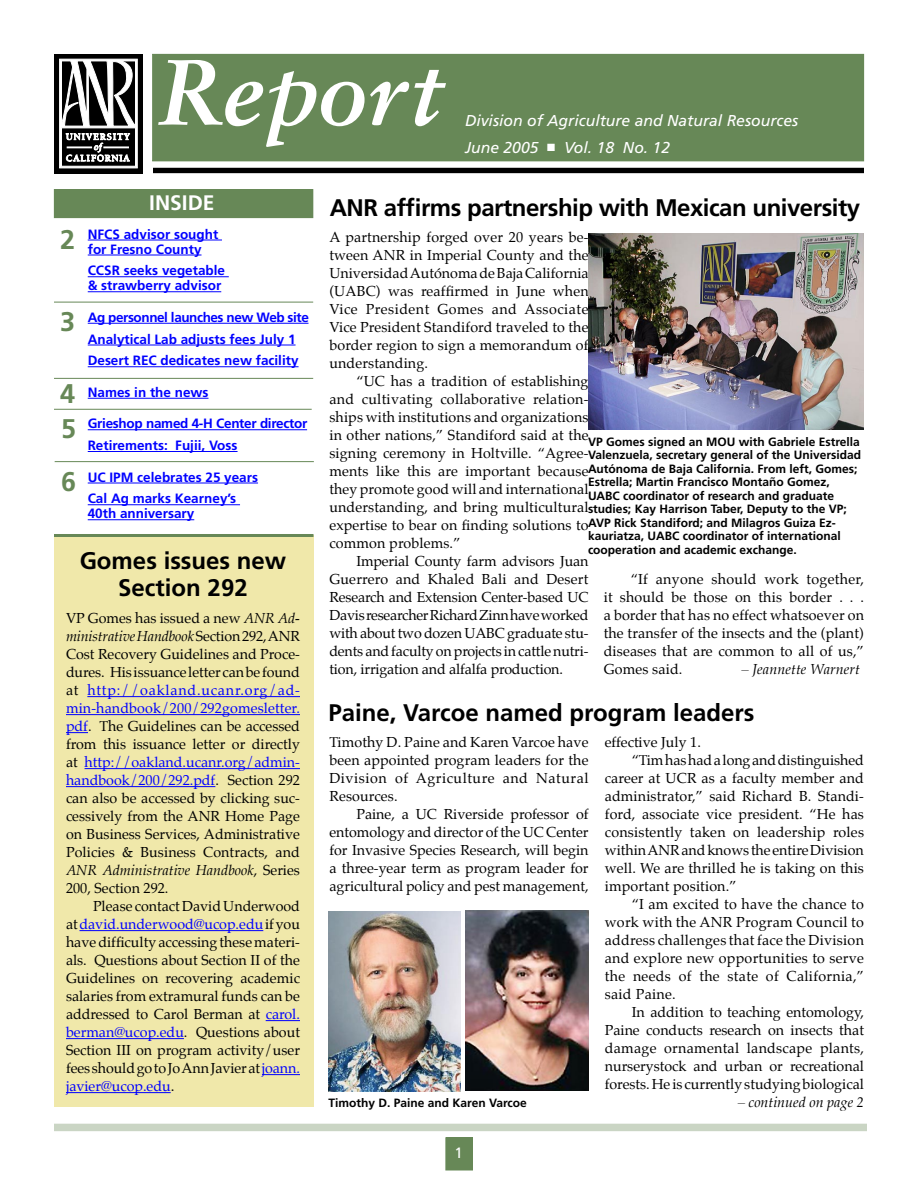
<style>
.page{position:relative;width:918px;height:1188px;background:#fff}
.page>*{position:absolute;margin:0;border:0;box-sizing:border-box;transform-origin:0 0}
.t1{font:93px "Sabon Bold Italic Os F";color:#fff}
.t2{font:700 27px "Frutiger";color:#678857}
.Hed16{font:700 24px/27px "Frutiger";color:#000;text-align:center}
.Hed16-2{font:700 24px "Frutiger";letter-spacing:-.02em;color:#000}
.t3{font:700 21px "Frutiger";color:#fff}
.t4{font:italic 15.75px "Frutiger";color:#fff}
.t5{font:15px "Frutiger";color:#fff}
.BodyTXT2{font:14.25px/18px "Palatino";color:#000;text-align:justify}
.BodyTXT1{font:14.25px/18px "Palatino";letter-spacing:.01em;color:#000;text-align:justify}
.BodyTXT2-2{font:italic 14.25px "Palatino";letter-spacing:.01em;color:#000}
.BodyTXT1-2{font:italic 14.25px "Palatino";color:#000}
.t6{font:700 13.5px/15px "Frutiger";color:#00f}
.t7{font:700 13.5px "Frutiger";letter-spacing:-.02em;color:#00f}
.t8{font:700 13.5px "Frutiger";letter-spacing:-.03em;color:#00f}
.t9{font:700 12px/13.5px "Frutiger";color:#000}
.s1{font-style:italic}
.s2{color:#00f}
.s3{font-size:15px}
</style>
<div class="page">
<div style="left:446px;top:1138px;width:26px;height:32px;background:#678857"></div>
<div style="left:446px;top:1137px;width:27px;height:33px;border:1px solid #678857"></div>
<div style="left:54px;top:1124px;width:813px;height:7px;background:#cad5c4"></div>
<div style="left:54px;top:536px;width:260px;height:571px;background:#f0e8aa"></div>
<div style="left:153px;top:54px;width:711px;height:107px;background:#678857"></div>
<svg style="left:54px;top:54px;width:89px;height:119px;background:#121212"></svg>
<svg style="left:59px;top:59px;width:78px;height:109px"></svg>
<div style="left:153px;top:168px;width:711px;height:5px;background:#000"></div>
<div style="left:54px;top:190px;width:259px;height:28px;background:#678857"></div>
<div style="left:54px;top:189px;width:259px;height:29px;border:1px solid #678857"></div>
<hr style="left:54px;top:302px;width:259px;height:1px;background:#678857">
<hr style="left:55px;top:461px;width:259px;height:1px;background:#678857">
<hr style="left:54px;top:378px;width:259px;height:1px;background:#678857">
<hr style="left:54px;top:409px;width:258px;height:1px;background:#678857">
<hr style="left:87px;top:696px;width:213px;height:1px;background:#00f">
<hr style="left:66px;top:714px;width:234px;height:1px;background:#00f">
<svg style="left:66px;top:732px;width:22px;height:1px"></svg>
<hr style="left:85px;top:768px;width:215px;height:1px;background:#00f">
<hr style="left:66px;top:786px;width:149px;height:1px;background:#00f">
<hr style="left:80px;top:930px;width:183px;height:1px;background:#00f">
<hr style="left:266px;top:1020px;width:34px;height:1px;background:#00f">
<hr style="left:66px;top:1038px;width:118px;height:1px;background:#00f">
<hr style="left:262px;top:1074px;width:38px;height:1px;background:#00f">
<hr style="left:66px;top:1092px;width:105px;height:1px;background:#00f">
<img style="left:465px;top:910px;width:123px;height:180px">
<img style="left:328px;top:911px;width:132px;height:180px">
<img style="left:588px;top:234px;width:276px;height:196px">
<hr style="left:88px;top:240px;width:134px;height:1px;background:#00f">
<hr style="left:88px;top:255px;width:114px;height:1px;background:#00f">
<hr style="left:88px;top:276px;width:141px;height:1px;background:#00f">
<hr style="left:88px;top:291px;width:133px;height:1px;background:#00f">
<hr style="left:88px;top:323px;width:221px;height:1px;background:#00f">
<hr style="left:88px;top:345px;width:208px;height:1px;background:#00f">
<hr style="left:88px;top:366px;width:211px;height:1px;background:#00f">
<hr style="left:88px;top:398px;width:121px;height:1px;background:#00f">
<hr style="left:88px;top:429px;width:219px;height:1px;background:#00f">
<hr style="left:88px;top:451px;width:150px;height:1px;background:#00f">
<hr style="left:88px;top:483px;width:170px;height:1px;background:#00f">
<hr style="left:88px;top:504px;width:152px;height:1px;background:#00f">
<hr style="left:88px;top:519px;width:106px;height:1px;background:#00f">
<hr style="left:54px;top:534px;width:260px;height:3px;background:#678857">
<p class="t1" style="left:159px;top:36px;width:284px">Report</p>
<p class="t4" style="left:465px;top:111px;width:335px">Division of Agriculture and Natural Resources</p>
<p class="t4" style="left:465px;top:138px;width:207px">June 2005 ■ Vol. 18 No. 12</p>
<p class="t2" style="left:60px;top:224px;width:17px">2</p>
<p class="t2" style="left:60px;top:306px;width:17px">3</p>
<p class="t2" style="left:60px;top:378px;width:17px">4</p>
<p class="t2" style="left:61px;top:413px;width:17px">5</p>
<p class="t2" style="left:61px;top:466px;width:17px">6</p>
<p class="t3" style="left:149px;top:191px;width:67px">INSIDE</p>
<p class="t6" style="left:88px;top:226px;width:132px">NFCS advisor sought for Fresno County</p>
<p class="t6" style="left:88px;top:263px;width:139px">CCSR seeks vegetable &amp; strawberry advisor</p>
<p class="t8" style="left:88px;top:309px;width:223px">Ag personnel launches new Web site</p>
<p class="t6" style="left:88px;top:331px;width:209px">Analytical Lab adjusts fees July 1</p>
<p class="t6" style="left:88px;top:353px;width:212px">Desert REC dedicates new facility</p>
<p class="t6" style="left:88px;top:385px;width:122px">Names in the news</p>
<p class="t7" style="left:88px;top:416px;width:221px">Grieshop named 4-H Center director</p>
<p class="t6" style="left:88px;top:438px;width:151px">Retirements: Fujii, Voss</p>
<p class="t6" style="left:88px;top:469px;width:172px">UC IPM celebrates 25 years</p>
<p class="t6" style="left:88px;top:491px;width:150px">Cal Ag marks Kearney’s<br>40th anniversary</p>
<p class="Hed16" style="left:80px;top:547px;width:208px">Gomes issues new<br>Section 292</p>
<p class="BodyTXT1" style="left:66px;top:611px;width:236px">VP Gomes has issued a new <span class="s1">ANR Ad&shy;ministrative Handbook</span> Section 292, ANR Cost Recovery Guidelines and Proce&shy;dures. His issuance letter can be found at <span class="s2">http://oakland.ucanr.org/ad&shy;min-handbook/200/292gomesletter. pdf</span>. The Guidelines can be accessed from this issuance letter or directly at <span class="s2">http://oakland.ucanr.org/admin&shy;handbook/200/292.pdf</span>. Section 292 can also be accessed by clicking suc&shy;cessively from the ANR Home Page on Business Services, Administrative Policies &amp; Business Contracts, and <span class="s1">ANR Administrative Handbook</span>, Series 200, Section 292.</p>
<p class="BodyTXT2" style="left:66px;top:899px;width:236px;text-indent:27px">Please contact David Underwood at <span class="s2">david.underwood@ucop.edu</span> if you have difficulty accessing these materi&shy;als. Questions about Section II of the Guidelines on recovering academic salaries from extramural funds can be addressed to Carol Berman at <span class="s2">carol. berman@ucop.edu</span>. Questions about Section III on program activity/user fees should go to Jo Ann Javier at <span class="s2">joann. javier@ucop.edu</span><span class="s3">.</span></p>
<p class="Hed16-2" style="left:330px;top:194px;width:532px">ANR affirms partnership with Mexican university</p>
<p class="BodyTXT1" style="left:329px;top:229px;width:261px">A partnership forged over 20 years be&shy;tween ANR in Imperial County and the Universidad Autónoma de Baja California (UABC) was reaffirmed in June when Vice President Gomes and Associate Vice President Standiford traveled to the border region to sign a memorandum of understanding.</p>
<p class="BodyTXT2" style="left:329px;top:373px;width:261px;text-indent:27px">“UC has a tradition of establishing and cultivating collaborative relation&shy;ships with institutions and organizations in other nations,” Standiford said at the signing ceremony in Holtville. “Agree&shy;ments like this are important because they promote good will and international understanding, and bring multicultural expertise to bear on finding solutions to common problems.”</p>
<p class="BodyTXT2" style="left:329px;top:553px;width:261px;text-indent:27px">Imperial County farm advisors Juan Guerrero and Khaled Bali and Desert Research and Extension Center-based UC Davis researcher Richard Zinn have worked with about two dozen UABC graduate stu&shy;dents and faculty on projects in cattle nutri&shy;tion, irrigation and alfalfa production.</p>
<p class="t9" style="left:588px;top:435px;width:275px">VP Gomes signed an MOU with Gabriele Estrella Valenzuela, secretary general of the Universidad Autónoma de Baja California. From left, Gomes; Estrella; Martin Francisco Montaño Gomez, UABC coordinator of research and graduate studies; Kay Harrison Taber, Deputy to the VP; AVP Rick Standiford; and Milagros Guiza Ez&shy;kauriatza, UABC coordinator of international cooperation and academic exchange.</p>
<p class="BodyTXT2" style="left:604px;top:571px;width:262px;text-indent:27px">“If anyone should work together, it should be those on this border . . . a border that has no effect whatsoever on the transfer of the insects and the (plant) diseases that are common to all of us,” Gomes said.</p>
<p class="BodyTXT2-2" style="left:741px;top:661px;width:120px">– Jeannette Warnert</p>
<p class="Hed16" style="left:328px;top:699px;width:427px">Paine, Varcoe named program leaders</p>
<p class="BodyTXT1" style="left:329px;top:734px;width:261px">Timothy D. Paine and Karen Varcoe have been appointed program leaders for the Division of Agriculture and Natural Resources.</p>
<p class="BodyTXT2" style="left:329px;top:806px;width:261px;text-indent:27px">Paine, a UC Riverside professor of entomology and director of the UC Center for Invasive Species Research, will begin a three-year term as program leader for agricultural policy and pest management,</p>
<p class="BodyTXT2" style="left:605px;top:734px;width:98px">effective July 1.</p>
<p class="BodyTXT2" style="left:605px;top:752px;width:261px;text-indent:27px">“Tim has had a long and distinguished career at UCR as a faculty member and administrator,” said Richard B. Standi&shy;ford, associate vice president. “He has consistently taken on leadership roles within ANR and knows the entire Division well. We are thrilled he is taking on this important position.”</p>
<p class="BodyTXT2" style="left:605px;top:896px;width:261px;text-indent:27px">“I am excited to have the chance to work with the ANR Program Council to address challenges that face the Division and explore new opportunities to serve the needs of the state of California,” said Paine.</p>
<p class="BodyTXT2" style="left:605px;top:1004px;width:261px;text-indent:27px">In addition to teaching entomology, Paine conducts research on insects that damage ornamental landscape plants, nurserystock and urban or recreational forests. He is currently studying biological</p>
<p class="t9" style="left:328px;top:1096px;width:200px">Timothy D. Paine and Karen Varcoe</p>
<p class="t5" style="left:454px;top:1144px;width:10px">1</p>
<p class="BodyTXT1-2" style="left:738px;top:1094px;width:128px">– continued on page 2</p>
</div>
